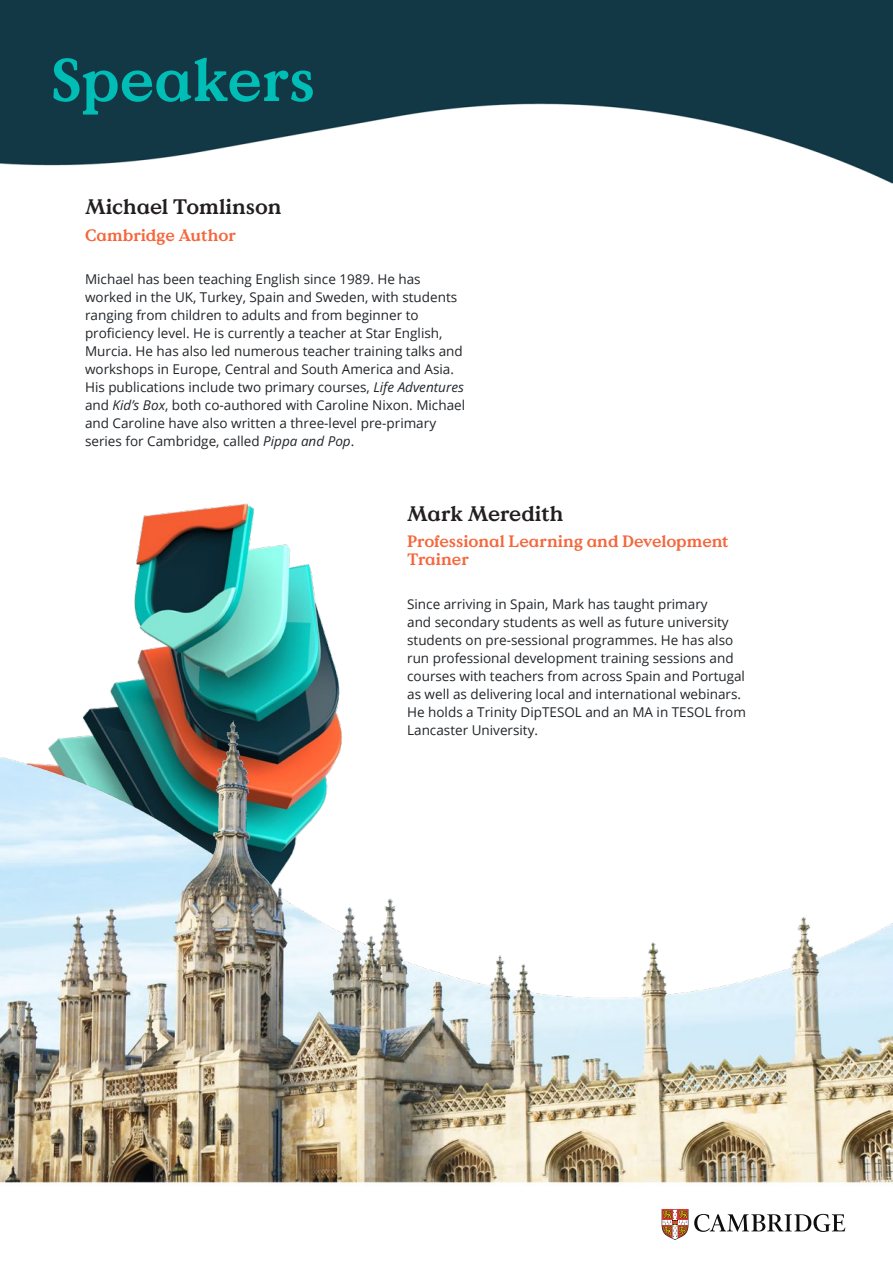
<style>
.page{position:relative;width:893px;height:1263px;background:#fff}
.page>*{position:absolute;margin:0;border:0;box-sizing:border-box;transform-origin:0 0}
.t1{font:700 60px "Value Serif Pro";color:#00bdb5}
.t2{font:700 21px "Value Serif Pro";color:#231f20}
.t3{font:700 16.5px/18px "Value Serif Pro";color:#f5663b}
.t4{font:13.5px/18px "Open Sans";color:#212529}
.s1{font-style:italic}
</style>
<div class="page">
<img style="left:85px;top:503px;width:255px;height:211px">
<img style="left:0;top:714px;width:893px;height:515px">
<img style="left:0;top:0;width:893px;height:184px">
<svg style="left:694px;top:1214px;width:151px;height:18px"></svg>
<svg style="left:662px;top:1209px;width:26px;height:31px"></svg>
<h1 class="t1" style="left:51px;top:44px;width:265px">Speakers</h1>
<h2 class="t2" style="left:85px;top:194px;width:198px">Michael Tomlinson</h2>
<p class="t3" style="left:85px;top:227px;width:152px">Cambridge Author</p>
<p class="t4" style="left:85px;top:270px;width:382px">Michael has been teaching English since 1989. He has worked in the UK, Turkey, Spain and Sweden, with students ranging from children to adults and from beginner to proficiency level. He is currently a teacher at Star English, Murcia. He has also led numerous teacher training talks and workshops in Europe, Central and South America and Asia.<br>His publications include two primary courses, <span class="s1">Life Adventures </span>and <span class="s1">Kid’s Box</span>, both co-authored with Caroline Nixon. Michael and Caroline have also written a three-level pre-primary series for Cambridge, called <span class="s1">Pippa and Pop</span>.</p>
<h2 class="t2" style="left:407px;top:501px;width:158px">Mark Meredith</h2>
<p class="t3" style="left:407px;top:533px;width:323px">Professional Learning and Development<br>Trainer</p>
<p class="t4" style="left:407px;top:594px;width:340px">Since arriving in Spain, Mark has taught primary<br>and secondary students as well as future university students on pre-sessional programmes. He has also run professional development training sessions and courses with teachers from across Spain and Portugal as well as delivering local and international webinars.<br>He holds a Trinity DipTESOL and an MA in TESOL from Lancaster University.</p>
</div>
